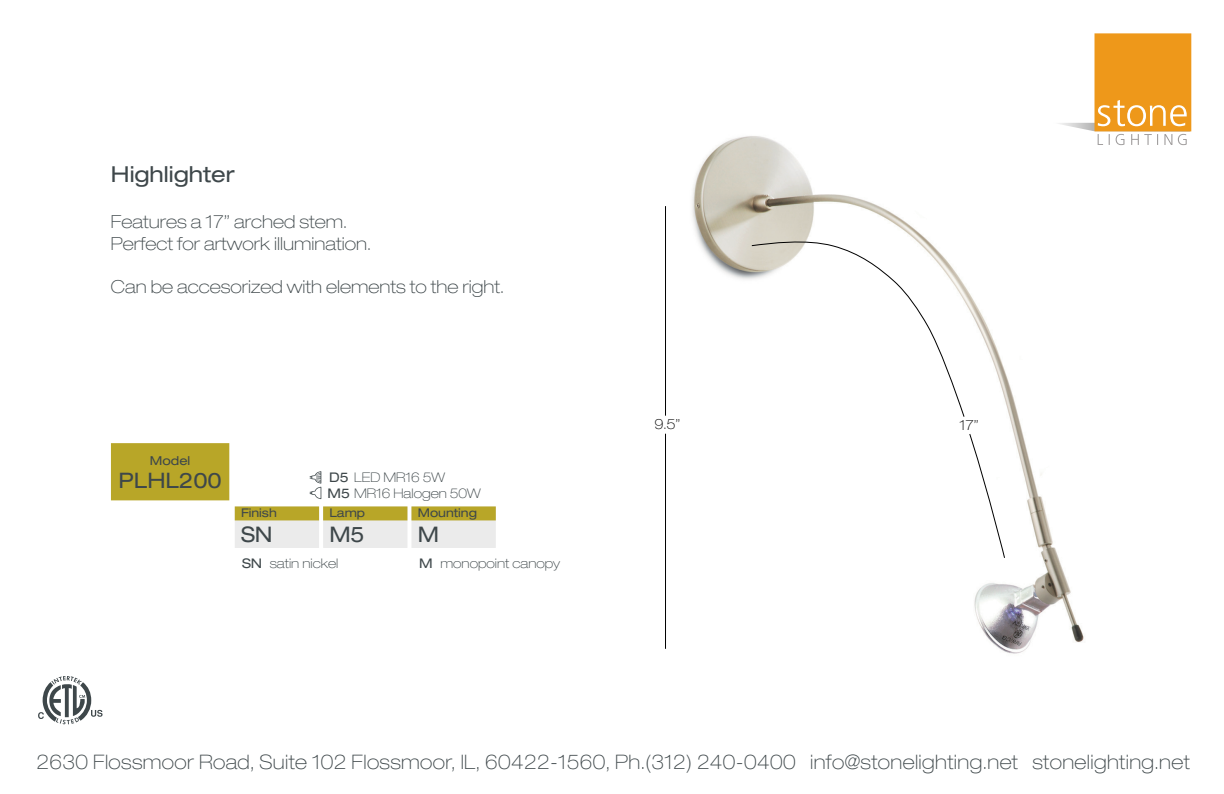
<style>
.page{position:relative;width:1224px;height:794px;background:#fff}
.page>*{position:absolute;margin:0;border:0;box-sizing:border-box;transform-origin:0 0}
.t1{font:expanded 22px "Helvetica Neue LT Std";color:#3e474a}
.t2{font:expanded 21.6px "Helvetica Neue LT Std";color:#3e474a}
.t3{font:expanded 21.4px "Helvetica Neue LT Std";color:#3e474a}
.t4{font:100 expanded 20px "Helvetica Neue LT Std";letter-spacing:.02em;color:#3e474a}
.t5{font:100 expanded 18px/21.6px "Helvetica Neue LT Std";color:#3e474a}
.t6{font:100 expanded 14px "Helvetica Neue LT Std";color:#000}
.t7{font:100 expanded 13.2px/16px "Helvetica Neue LT Std";color:#3e474a}
.t8{font:expanded 12.4px "Helvetica Neue LT Std";color:#3e474a}
.t9{font:expanded 12px "Helvetica Neue LT Std";color:#3e474a}
.s1{font-weight:400}
</style>
<div class="page">
<img style="left:692px;top:136px;width:392px;height:518px">
<svg style="left:665px;top:433px;width:1px;height:216px"></svg>
<svg style="left:665px;top:206px;width:1px;height:210px"></svg>
<svg style="left:751px;top:238px;width:214px;height:179px"></svg>
<svg style="left:969px;top:433px;width:36px;height:125px"></svg>
<div style="left:1095px;top:33px;width:96px;height:98px;background:#ee981a"></div>
<svg style="left:1052px;top:100px;width:139px;height:45px"></svg>
<svg style="left:38px;top:676px;width:65px;height:48px"></svg>
<div style="left:235px;top:506px;width:84px;height:42px;background:#ebebeb"></div>
<div style="left:235px;top:506px;width:84px;height:14px;background:#b8a628"></div>
<div style="left:323px;top:506px;width:84px;height:42px;background:#ebebeb"></div>
<div style="left:323px;top:506px;width:84px;height:14px;background:#b8a628"></div>
<div style="left:411px;top:506px;width:85px;height:42px;background:#ebebeb"></div>
<div style="left:411px;top:506px;width:85px;height:14px;background:#b8a628"></div>
<svg style="left:310px;top:471px;width:11px;height:28px"></svg>
<div style="left:111px;top:443px;width:118px;height:57px;background:#b8a628"></div>
<p class="t1" style="left:111px;top:161px;width:125px">Highlighter</p>
<p class="t5" style="left:111px;top:211px;width:262px">Features a 17” arched stem.<br>Perfect for artwork illumination.</p>
<p class="t5" style="left:111px;top:275px;width:395px">Can be accesorized with elements to the right.</p>
<p class="t8" style="left:150px;top:453px;width:42px">Model</p>
<p class="t3" style="left:119px;top:467px;width:105px">PLHL200</p>
<p class="t7" style="left:328px;top:469px;width:155px"><span class="s1">D5</span> LED MR16 5W<br><span class="s1">M5</span> MR16 Halogen 50W</p>
<p class="t9" style="left:241px;top:505px;width:37px">Finish</p>
<p class="t2" style="left:241px;top:521px;width:33px">SN</p>
<p class="t7" style="left:242px;top:555px;width:98px"><span class="s1">SN</span> satin nickel</p>
<p class="t9" style="left:329px;top:505px;width:37px">Lamp</p>
<p class="t2" style="left:329px;top:521px;width:37px">M5</p>
<p class="t9" style="left:418px;top:505px;width:61px">Mounting</p>
<p class="t2" style="left:418px;top:521px;width:23px">M</p>
<p class="t7" style="left:419px;top:555px;width:142px"><span class="s1">M</span> monopoint canopy</p>
<p class="t6" style="left:654px;top:416px;width:28px">9.5”</p>
<p class="t6" style="left:960px;top:417px;width:21px">17”</p>
<p class="t4" style="left:37px;top:749px;width:1155px">2630 Flossmoor Road, Suite 102 Flossmoor, IL, 60422-1560, Ph.(312) 240-0400 info@stonelighting.net stonelighting.net</p>
</div>
